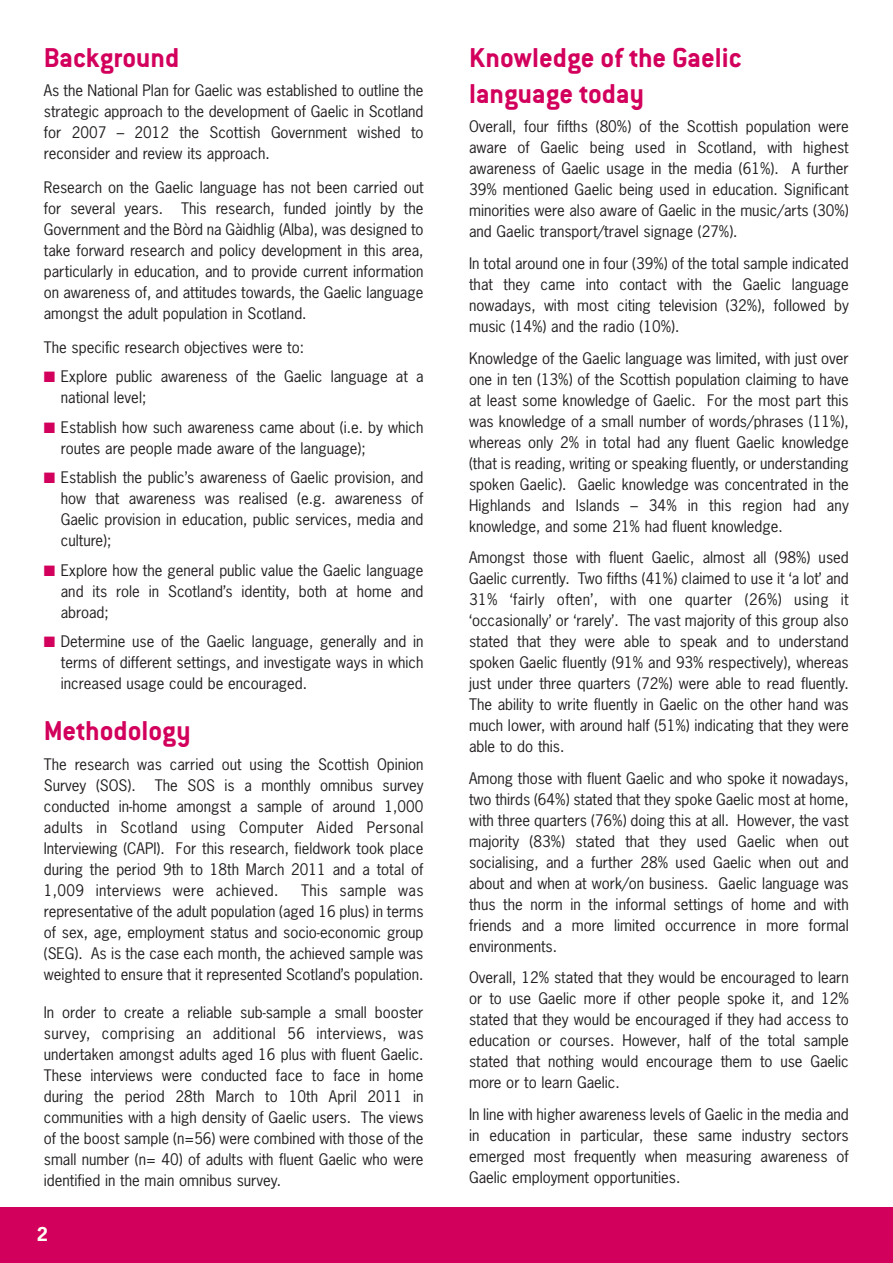
<style>
.page{position:relative;width:893px;height:1263px;background:#fff}
.page>*{position:absolute;margin:0;border:0;box-sizing:border-box;transform-origin:0 0}
.t1{font:700 30px/36px "Conduit OSITC";color:#d2005c}
.t2{font:700 18px "News Gothic";color:#fffef4}
.t3{font:15px/21px "News Gothic";color:#231f20;text-align:justify}
.s1{color:#d2005c}
</style>
<div class="page">
<div style="left:0;top:1208px;width:892px;height:55px;background:#d2005c"></div>
<h1 class="t1" style="left:44px;top:43px;width:137px">Background</h1>
<p class="t3" style="left:44px;top:81px;width:381px">As the National Plan for Gaelic was established to outline the strategic approach to the development of Gaelic in Scotland for 2007 – 2012 the Scottish Government wished to reconsider and review its approach.</p>
<p class="t3" style="left:44px;top:178px;width:381px">Research on the Gaelic language has not been carried out for several years. This research, funded jointly by the Government and the Bòrd na Gàidhlig (Alba), was designed to take forward research and policy development in this area, particularly in education, and to provide current information on awareness of, and attitudes towards, the Gaelic language amongst the adult population in Scotland.</p>
<p class="t3" style="left:44px;top:338px;width:262px">The specific research objectives were to:</p>
<p class="t3" style="left:61px;top:367px;width:364px;text-indent:-17px"><span class="s1">■</span> Explore public awareness of the Gaelic language at a national level;</p>
<p class="t3" style="left:61px;top:418px;width:364px;text-indent:-17px"><span class="s1">■</span> Establish how such awareness came about (i.e. by which routes are people made aware of the language);</p>
<p class="t3" style="left:61px;top:468px;width:364px;text-indent:-17px"><span class="s1">■</span> Establish the public’s awareness of Gaelic provision, and how that awareness was realised (e.g. awareness of Gaelic provision in education, public services, media and culture);</p>
<p class="t3" style="left:61px;top:561px;width:364px;text-indent:-17px"><span class="s1">■</span> Explore how the general public value the Gaelic language and its role in Scotland’s identity, both at home and abroad;</p>
<p class="t3" style="left:61px;top:632px;width:364px;text-indent:-17px"><span class="s1">■</span> Determine use of the Gaelic language, generally and in terms of different settings, and investigate ways in which increased usage could be encouraged.</p>
<h1 class="t1" style="left:44px;top:717px;width:148px">Methodology</h1>
<p class="t3" style="left:44px;top:755px;width:381px">The research was carried out using the Scottish Opinion<br>Survey (SOS).</p>
<p class="t3" style="left:44px;top:776px;width:381px;text-indent:111px">The SOS is a monthly omnibus survey conducted in-home amongst a sample of around 1,000 adults in Scotland using Computer Aided Personal Interviewing (CAPI). For this research, fieldwork took place during the period 9th to 18th March 2011 and a total of 1,009 interviews were achieved.</p>
<p class="t3" style="left:44px;top:881px;width:381px;text-indent:257px">This sample was representative of the adult population (aged 16 plus) in terms of sex, age, employment status and socio-economic group (SEG). As is the case each month, the achieved sample was weighted to ensure that it represented Scotland’s population.</p>
<p class="t3" style="left:44px;top:1003px;width:381px">In order to create a reliable sub-sample a small booster survey, comprising an additional 56 interviews, was undertaken amongst adults aged 16 plus with fluent Gaelic.<br>These interviews were conducted face to face in home during the period 28th March to 10th April 2011 in communities with a high density of Gaelic users. The views of the boost sample (n=56) were combined with those of the small number (n= 40) of adults with fluent Gaelic who were identified in the main omnibus survey.</p>
<p class="t2" style="left:37px;top:1227px;width:13px">2</p>
<h1 class="t1" style="left:469px;top:43px;width:274px">Knowledge of the Gaelic language today</h1>
<p class="t3" style="left:469px;top:117px;width:381px">Overall, four fifths (80%) of the Scottish population were aware of Gaelic being used in Scotland, with highest awareness of Gaelic usage in the media (61%). A further 39% mentioned Gaelic being used in education. Significant minorities were also aware of Gaelic in the music/arts (30%) and Gaelic transport/travel signage (27%).</p>
<p class="t3" style="left:469px;top:254px;width:381px">In total around one in four (39%) of the total sample indicated that they came into contact with the Gaelic language nowadays, with most citing television (32%), followed by music (14%) and the radio (10%).</p>
<p class="t3" style="left:469px;top:349px;width:381px">Knowledge of the Gaelic language was limited, with just over one in ten (13%) of the Scottish population claiming to have at least some knowledge of Gaelic. For the most part this was knowledge of a small number of words/phrases (11%), whereas only 2% in total had any fluent Gaelic knowledge (that is reading, writing or speaking fluently, or understanding spoken Gaelic). Gaelic knowledge was concentrated in the Highlands and Islands – 34% in this region had any knowledge, and some 21% had fluent knowledge.</p>
<p class="t3" style="left:469px;top:548px;width:381px">Amongst those with fluent Gaelic, almost all (98%) used Gaelic currently. Two fifths (41%) claimed to use it ‘a lot’ and 31% ‘fairly often’, with one quarter (26%) using it ‘occasionally’ or ‘rarely’. The vast majority of this group also stated that they were able to speak and to understand spoken Gaelic fluently (91% and 93% respectively), whereas just under three quarters (72%) were able to read fluently.<br>The ability to write fluently in Gaelic on the other hand was much lower, with around half (51%) indicating that they were able to do this.</p>
<p class="t3" style="left:469px;top:769px;width:381px">Among those with fluent Gaelic and who spoke it nowadays, two thirds (64%) stated that they spoke Gaelic most at home, with three quarters (76%) doing this at all. However, the vast majority (83%) stated that they used Gaelic when out socialising, and a further 28% used Gaelic when out and about and when at work/on business. Gaelic language was thus the norm in the informal settings of home and with friends and a more limited occurrence in more formal environments.</p>
<p class="t3" style="left:469px;top:969px;width:381px">Overall, 12% stated that they would be encouraged to learn or to use Gaelic more if other people spoke it, and 12% stated that they would be encouraged if they had access to education or courses. However, half of the total sample stated that nothing would encourage them to use Gaelic more or to learn Gaelic.</p>
<p class="t3" style="left:469px;top:1105px;width:381px">In line with higher awareness levels of Gaelic in the media and in education in particular, these same industry sectors emerged most frequently when measuring awareness of Gaelic employment opportunities.</p>
</div>
